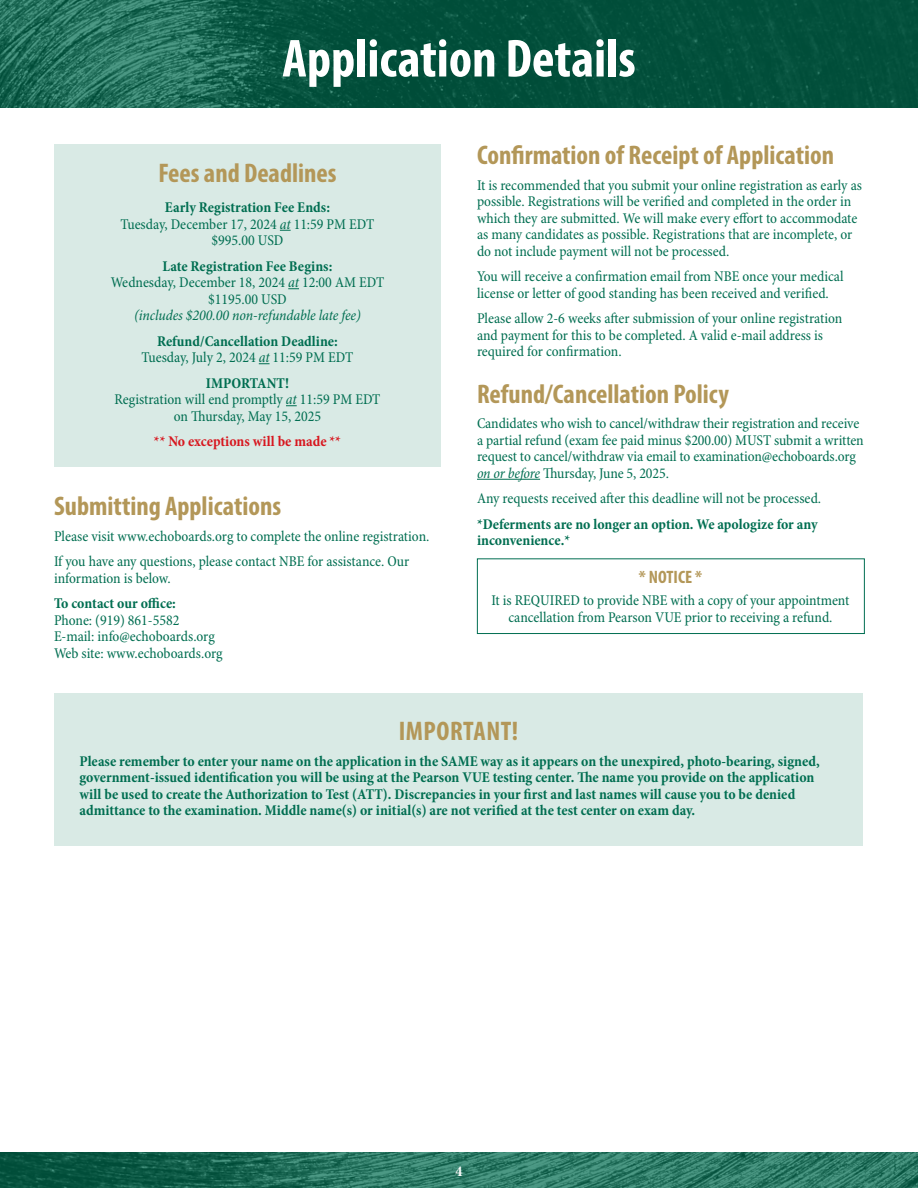
<style>
.page{position:relative;width:918px;height:1188px;background:#fff}
.page>*{position:absolute;margin:0;border:0;box-sizing:border-box;transform-origin:0 0}
.Section_Head{font:700 condensed 54px "Myriad Pro";color:#fff}
.Sub_1{font:700 condensed 27px "Myriad Pro";color:#b39758}
.Sub_1-2{font:700 condensed 27px "Myriad Pro";letter-spacing:.02em;color:#b39758}
.Sub_3{font:700 condensed 18px "Myriad Pro";color:#b39758}
.Body_text{font:condensed 15px/16.5px "Minion Pro";letter-spacing:-.005em;color:#006e51}
.Body_text_Bold{font:700 condensed 15px/16.5px "Minion Pro";color:#006e51}
.Body_text-2{font:700 condensed 15px/16.5px "Minion Pro";color:#006e51}
.Body_text-3{font:700 condensed 15px "Minion Pro";color:#d7171f}
.t1{font:700 condensed 15px "Minion Pro";color:#fff}
.s1{font-weight:700}
.s2{font-style:italic}
.s3{font-weight:400}
.s4{font-weight:400;font-style:italic}
</style>
<div class="page">
<svg style="left:0;top:1152px;width:918px;height:36px"></svg>
<svg style="left:0;top:0;width:918px;height:108px;fill:#04513d"></svg>
<div style="left:54px;top:144px;width:387px;height:322px;background:#d9eae5"></div>
<div style="left:54px;top:693px;width:808px;height:153px;background:#d9eae5"></div>
<hr style="left:477px;top:479px;width:63px;height:1px;background:#006e51">
<div style="left:477px;top:558px;width:388px;height:76px;border:1px solid #006e51"></div>
<p class="Section_Head" style="left:282px;top:25px;width:355px">Application Details</p>
<p class="Sub_1" style="left:158px;top:156px;width:180px">Fees and Deadlines</p>
<p class="Body_text" style="left:121px;top:200px;width:255px;text-align:center"><span class="s1">Early Registration Fee Ends:<br></span>Tuesday, December 17, 2024 <span class="s2">at</span> 11:59 PM EDT $995.00 USD</p>
<p class="Body_text" style="left:111px;top:258px;width:275px;text-align:center"><span class="s1">Late Registration Fee Begins:<br></span>Wednesday, December 18, 2024 <span class="s2">at</span> 12:00 AM EDT $1195.00 USD<br><span class="s2">(includes $200.00 non-refundable late fee)</span></p>
<p class="Body_text-2" style="left:142px;top:333px;width:213px;text-align:center">Refund/Cancellation Deadline:<br><span class="s3">Tuesday, July 2, 2024</span> <span class="s4">at</span> <span class="s3">11:59 PM EDT</span></p>
<p class="Body_text" style="left:114px;top:375px;width:268px;text-align:center"><span class="s1">IMPORTANT!<br></span>Registration will end promptly <span class="s2">at</span> 11:59 PM EDT on Thursday, May 15, 2025</p>
<p class="Body_text-3" style="left:154px;top:431px;width:189px">** No exceptions will be made **</p>
<p class="Sub_1" style="left:54px;top:489px;width:229px">Submitting Applications</p>
<p class="Body_text" style="left:54px;top:528px;width:377px">Please visit www.echoboards.org to complete the online registration.</p>
<p class="Body_text" style="left:54px;top:554px;width:357px">If you have any questions, please contact NBE for assistance. Our information is below.</p>
<p class="Body_text" style="left:54px;top:596px;width:170px"><span class="s1">To contact our office:<br></span>Phone: (919) 861-5582<br>E-mail: info@echoboards.org<br>Web site: www.echoboards.org</p>
<p class="Sub_1" style="left:477px;top:138px;width:359px">Confirmation of Receipt of Application</p>
<p class="Body_text" style="left:477px;top:177px;width:387px">It is recommended that you submit your online registration as early as possible. Registrations will be verified and completed in the order in which they are submitted. We will make every effort to accommodate as many candidates as possible. Registrations that are incomplete, or do not include payment will not be processed.</p>
<p class="Body_text" style="left:477px;top:269px;width:368px">You will receive a confirmation email from NBE once your medical license or letter of good standing has been received and verified.</p>
<p class="Body_text" style="left:477px;top:311px;width:367px">Please allow 2-6 weeks after submission of your online registration and payment for this to be completed. A valid e-mail address is required for confirmation.</p>
<p class="Sub_1" style="left:477px;top:377px;width:253px">Refund/Cancellation Policy</p>
<p class="Body_text" style="left:477px;top:416px;width:388px">Candidates who wish to cancel/withdraw their registration and receive a partial refund (exam fee paid minus $200.00) MUST submit a written request to cancel/withdraw via email to examination@echoboards.org <span class="s2">on or before</span> Thursday, June 5, 2025.</p>
<p class="Body_text" style="left:477px;top:491px;width:346px">Any requests received after this deadline will not be processed.</p>
<p class="Body_text-2" style="left:477px;top:516px;width:342px">*Deferments are no longer an option. We apologize for any inconvenience.*</p>
<p class="Sub_3" style="left:639px;top:566px;width:65px">* NOTICE *</p>
<p class="Body_text" style="left:491px;top:593px;width:360px;text-align:center">It is REQUIRED to provide NBE with a copy of your appointment cancellation from Pearson VUE prior to receiving a refund.</p>
<p class="Sub_1-2" style="left:399px;top:714px;width:121px">IMPORTANT!</p>
<p class="Body_text_Bold" style="left:80px;top:753px;width:742px">Please remember to enter your name on the application in the SAME way as it appears on the unexpired, photo-bearing, signed, government-issued identification you will be using at the Pearson VUE testing center. The name you provide on the application will be used to create the Authorization to Test (ATT). Discrepancies in your first and last names will cause you to be denied admittance to the examination. Middle name(s) or initial(s) are not verified at the test center on exam day.</p>
<p class="t1" style="left:456px;top:1160px;width:8px">4</p>
</div>
